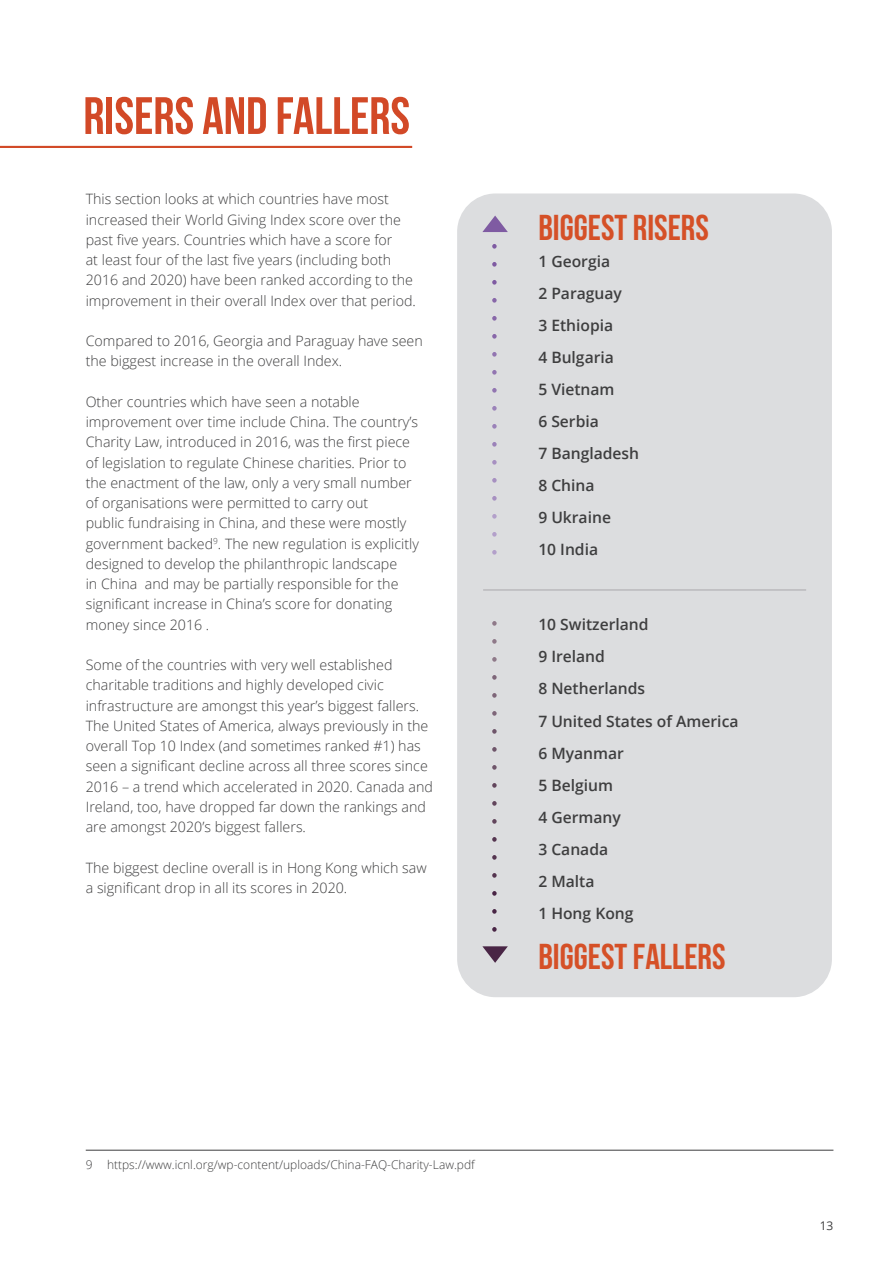
<style>
.page{position:relative;width:893px;height:1263px;background:#fff}
.page>*{position:absolute;margin:0;border:0;box-sizing:border-box;transform-origin:0 0}
.t1{font:700 52.5px "Bebas Neue";color:#d24927}
.t2{font:700 36px "Bebas Neue";color:#d55027}
.t3{font:600 15.6px/32.1px "Open Sans";color:#3e3e3f}
.t4{font:300 14.25px/20.2px "Open Sans";color:#3e3e3f}
.t5{font:300 12px "Open Sans";color:#3e3e3f}
.t6{font:12px "Open Sans";color:#3e3e3f}
</style>
<div class="page">
<hr style="left:86px;top:1150px;width:747px;height:1px;background:#3e3e3f">
<hr style="left:0;top:146px;width:412px;height:2px;background:#d24927">
<div style="left:457px;top:193px;width:375px;height:804px;background:#dcdddf;border-radius:38px"></div>
<svg style="left:482px;top:216px;width:26px;height:16px"></svg>
<svg style="left:482px;top:946px;width:26px;height:17px"></svg>
<hr style="left:483px;top:589px;width:323px;height:1px;background:#aeacb0">
<svg style="left:492px;top:244px;width:5px;height:5px"></svg>
<svg style="left:492px;top:927px;width:5px;height:5px"></svg>
<svg style="left:492px;top:424px;width:5px;height:5px"></svg>
<svg style="left:492px;top:747px;width:5px;height:5px"></svg>
<svg style="left:492px;top:298px;width:5px;height:5px"></svg>
<svg style="left:492px;top:873px;width:5px;height:5px"></svg>
<svg style="left:492px;top:478px;width:5px;height:5px"></svg>
<svg style="left:492px;top:693px;width:5px;height:5px"></svg>
<svg style="left:492px;top:352px;width:5px;height:5px"></svg>
<svg style="left:492px;top:819px;width:5px;height:5px"></svg>
<svg style="left:492px;top:532px;width:5px;height:5px"></svg>
<svg style="left:492px;top:639px;width:5px;height:5px"></svg>
<svg style="left:492px;top:262px;width:5px;height:5px"></svg>
<svg style="left:492px;top:909px;width:5px;height:5px"></svg>
<svg style="left:492px;top:442px;width:5px;height:5px"></svg>
<svg style="left:492px;top:729px;width:5px;height:5px"></svg>
<svg style="left:492px;top:316px;width:5px;height:5px"></svg>
<svg style="left:492px;top:855px;width:5px;height:5px"></svg>
<svg style="left:492px;top:496px;width:5px;height:5px"></svg>
<svg style="left:492px;top:675px;width:5px;height:5px"></svg>
<svg style="left:492px;top:370px;width:5px;height:5px"></svg>
<svg style="left:492px;top:801px;width:5px;height:5px"></svg>
<svg style="left:492px;top:550px;width:5px;height:5px"></svg>
<svg style="left:492px;top:621px;width:5px;height:5px"></svg>
<svg style="left:492px;top:280px;width:5px;height:5px"></svg>
<svg style="left:492px;top:891px;width:5px;height:5px"></svg>
<svg style="left:492px;top:460px;width:5px;height:5px"></svg>
<svg style="left:492px;top:711px;width:5px;height:5px"></svg>
<svg style="left:492px;top:334px;width:5px;height:5px"></svg>
<svg style="left:492px;top:837px;width:5px;height:5px"></svg>
<svg style="left:492px;top:514px;width:5px;height:5px"></svg>
<svg style="left:492px;top:657px;width:5px;height:5px"></svg>
<svg style="left:492px;top:388px;width:5px;height:5px"></svg>
<svg style="left:492px;top:783px;width:5px;height:5px"></svg>
<svg style="left:492px;top:406px;width:5px;height:5px"></svg>
<svg style="left:492px;top:765px;width:5px;height:5px"></svg>
<h1 class="t1" style="left:83px;top:87px;width:328px">RISERS AND FALLERS</h1>
<p class="t4" style="left:86px;top:189px;width:332px">This section looks at which countries have most increased their World Giving Index score over the past five years. Countries which have a score for<br>at least four of the last five years (including both 2016 and 2020) have been ranked according to the improvement in their overall Index over that period.</p>
<p class="t4" style="left:86px;top:330px;width:338px">Compared to 2016, Georgia and Paraguay have seen the biggest increase in the overall Index.</p>
<p class="t4" style="left:86px;top:391px;width:335px">Other countries which have seen a notable improvement over time include China. The country’s Charity Law, introduced in 2016, was the first piece of legislation to regulate Chinese charities. Prior to the enactment of the law, only a very small number of organisations were permitted to carry out<br>public fundraising in China, and these were mostly government backed<sup>9</sup>. The new regulation is explicitly designed to develop the philanthropic landscape<br>in China and may be partially responsible for the significant increase in China’s score for donating money since 2016 .</p>
<p class="t4" style="left:86px;top:654px;width:349px">Some of the countries with very well established charitable traditions and highly developed civic infrastructure are amongst this year’s biggest fallers.<br>The United States of America, always previously in the overall Top 10 Index (and sometimes ranked #1) has seen a significant decline across all three scores since 2016 – a trend which accelerated in 2020. Canada and Ireland, too, have dropped far down the rankings and are amongst 2020’s biggest fallers.</p>
<p class="t4" style="left:86px;top:857px;width:342px">The biggest decline overall is in Hong Kong which saw a significant drop in all its scores in 2020.</p>
<h2 class="t2" style="left:538px;top:208px;width:172px">BIGGEST RISERS</h2>
<p class="t3" style="left:538px;top:245px;width:102px">1 Georgia<br>2 Paraguay<br>3 Ethiopia<br>4 Bulgaria<br>5 Vietnam<br>6 Serbia<br>7 Bangladesh<br>8 China<br>9 Ukraine<br>10 India</p>
<p class="t3" style="left:538px;top:608px;width:202px">10 Switzerland<br>9 Ireland<br>8 Netherlands<br>7 United States of America<br>6 Myanmar<br>5 Belgium<br>4 Germany<br>3 Canada<br>2 Malta<br>1 Hong Kong</p>
<h2 class="t2" style="left:538px;top:937px;width:189px">BIGGEST FALLERS</h2>
<p class="t5" style="left:86px;top:1157px;width:390px">9 https://www.icnl.org/wp-content/uploads/China-FAQ-Charity-Law.pdf</p>
<p class="t6" style="left:820px;top:1217px;width:15px">13</p>
</div>
